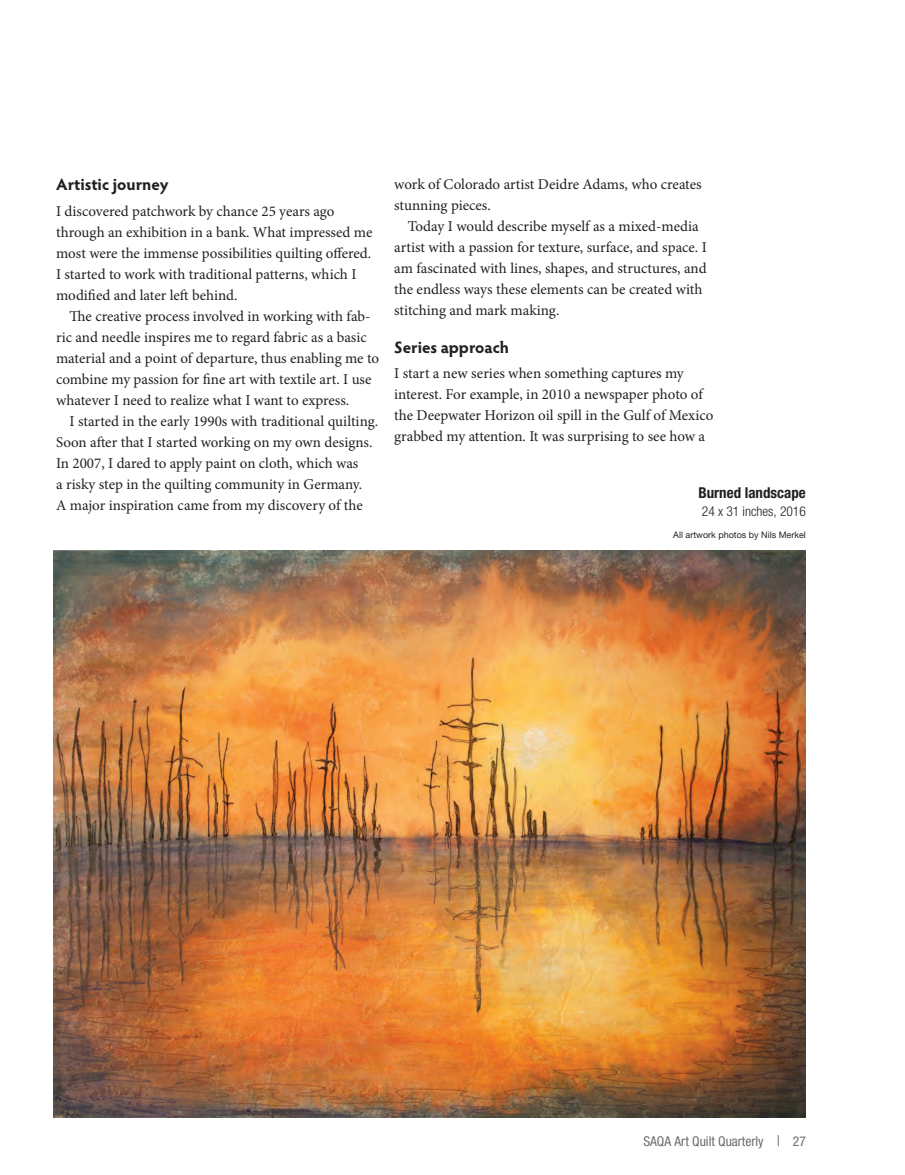
<style>
.page{position:relative;width:905px;height:1175px;background:#fff}
.page>*{position:absolute;margin:0;border:0;box-sizing:border-box;transform-origin:0 0}
._2___Subhead_-_AQC{font:700 16.5px "Hypatia Sans Pro";color:#231f20}
._1___Body_copy_inden{font:15px/21px "Minion Pro";color:#231f20}
._1___Body_copy_no_in{font:15px/21px "Minion Pro";color:#231f20}
._7__photo_caption_ti{font:700 condensed 15px "Helvetica Neue";color:#231f20}
.t1{font:condensed 13.5px "Helvetica Neue";color:#6c6d70}
._7__photo_caption_AQ{font:300 condensed 13.5px "Helvetica Neue";color:#231f20}
._7__photo_credit_AQC{font:9px "Helvetica Neue";color:#231f20}
.s1{font-size:15px}
</style>
<div class="page">
<img style="left:53px;top:550px;width:753px;height:567px">
<p class="_2___Subhead_-_AQC" style="left:56px;top:173px;width:114px">Artistic journey</p>
<p class="_1___Body_copy_no_in" style="left:56px;top:200px;width:318px">I discovered patchwork by chance 25 years ago through an exhibition in a bank. What impressed me most were the immense possibilities quilting offered.<br>I started to work with traditional patterns, which I modified and later left behind.</p>
<p class="_1___Body_copy_inden" style="left:56px;top:305px;width:325px;text-indent:14px">The creative process involved in working with fab&shy;ric and needle inspires me to regard fabric as a basic material and a point of departure, thus enabling me to combine my passion for fine art with textile art. I use whatever I need to realize what I want to express.</p>
<p class="_1___Body_copy_inden" style="left:56px;top:410px;width:324px;text-indent:14px">I started in the early 1990s with traditional quilting.<br>Soon after that I started working on my own designs.<br>In 2007, I dared to apply paint on cloth, which was<br>a risky step in the quilting community in Germany.<br>A major inspiration came from my discovery of the</p>
<p class="_1___Body_copy_inden" style="left:394px;top:174px;width:309px">work of Colorado artist Deidre Adams, who creates stunning pieces.</p>
<p class="_1___Body_copy_inden" style="left:394px;top:216px;width:314px;text-indent:14px">Today I would describe myself as a mixed-media artist with a passion for texture, surface, and space. I am fascinated with lines, shapes, and structures, and the endless ways these elements can be created with stitching and mark making.</p>
<p class="_2___Subhead_-_AQC" style="left:394px;top:335px;width:116px">Series approach</p>
<p class="_1___Body_copy_no_in" style="left:394px;top:363px;width:320px">I start a new series when something captures my interest. For example, in 2010 a newspaper photo of the Deepwater Horizon oil spill in the Gulf of Mexico grabbed my attention. It was surprising to see how a</p>
<p class="_7__photo_caption_ti" style="left:698px;top:483px;width:109px">Burned landscape</p>
<p class="_7__photo_caption_AQ" style="left:701px;top:503px;width:106px">24 x 31 inches, 2016</p>
<p class="_7__photo_credit_AQC" style="left:673px;top:529px;width:134px">All artwork photos by Nils Merkel</p>
<p class="t1" style="left:643px;top:1133px;width:164px">SAQA Art Quilt Quarterly <span class="s1">|</span> 27</p>
</div>
